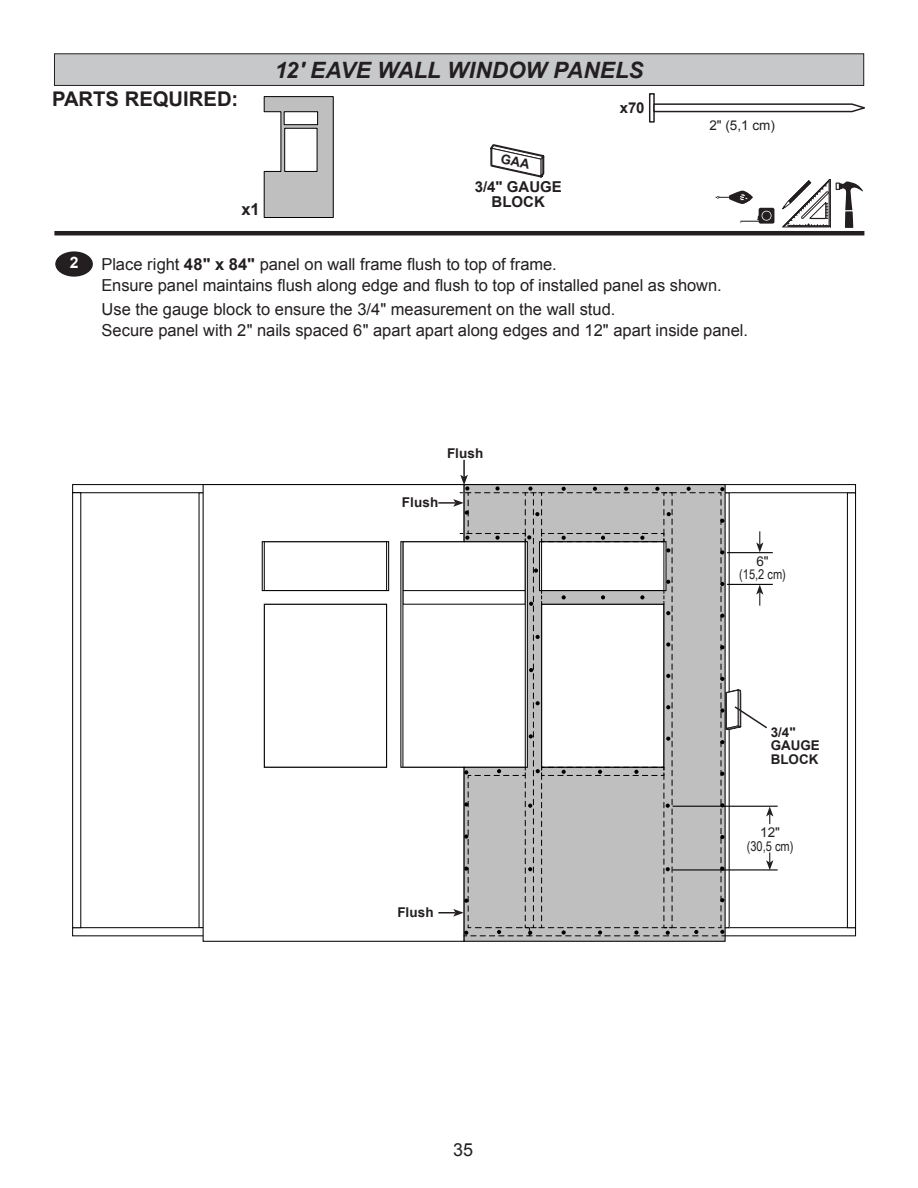
<style>
.page{position:relative;width:918px;height:1188px;background:#fff}
.page>*{position:absolute;margin:0;border:0;box-sizing:border-box;transform-origin:0 0}
.t1{font:italic 700 22.5px "Arial";color:#231f20}
.hhp_fig{font:700 20.25px "Arial";color:#231f20}
.t2{font:18px "Arial";color:#231f20}
.t3{font:16.5px/21px "Arial";color:#231f20}
.hhp_fig-2{font:700 16.5px "Arial";color:#231f20}
.t4{font:700 15.75px "Arial";color:#fff}
.hhp_fig-3{font:700 15px/15px "Arial";color:#231f20;text-align:center}
.t5{font:13.5px "Arial Narrow";color:#231f20}
.hhp_fig-4{font:700 13.5px "Arial";letter-spacing:.005em;color:#231f20}
.t6{font:13.5px "Arial";color:#231f20}
.hhp_fig-5{font:700 13.35px/13.4px "Arial";color:#231f20}
.s1{font-weight:700}
</style>
<div class="page">
<hr style="left:54px;top:231px;width:810px;height:4px;background:#231f20">
<div style="left:54px;top:54px;width:810px;height:31px;background:#c7c8ca"></div>
<div style="left:54px;top:53px;width:810px;height:33px;border:1px solid #231f20"></div>
<svg style="left:782px;top:179px;width:81px;height:49px"></svg>
<svg style="left:264px;top:96px;width:70px;height:122px"></svg>
<div style="left:649px;top:93px;width:6px;height:30px;border:1px solid #231f20"></div>
<svg style="left:653px;top:103px;width:212px;height:10px"></svg>
<div style="left:55px;top:251px;width:38px;height:26px;background:#231f20;border-radius:50%"></div>
<svg style="left:716px;top:191px;width:58px;height:33px"></svg>
<svg style="left:72px;top:460px;width:784px;height:477px"></svg>
<hr style="left:673px;top:806px;width:105px;height:1px;background:#040503">
<hr style="left:673px;top:869px;width:105px;height:2px;background:#040503">
<svg style="left:490px;top:144px;width:54px;height:34px"></svg>
<p class="hhp_fig" style="left:52px;top:86px;width:188px">PARTS REQUIRED:</p>
<p class="t1" style="left:275px;top:55px;width:370px">12' EAVE WALL WINDOW PANELS</p>
<p class="hhp_fig-3" style="left:620px;top:101px;width:26px">x70</p>
<p class="hhp_fig-2" style="left:241px;top:198px;width:20px">x1</p>
<p class="hhp_fig-3" style="left:475px;top:180px;width:89px">3/4" GAUGE<br>BLOCK</p>
<p class="t6" style="left:709px;top:117px;width:67px">2" (5,1 cm)</p>
<p class="t4" style="left:70px;top:252px;width:10px">2</p>
<p class="t3" style="left:102px;top:254px;width:622px">Place right <span class="s1">48" x 84"</span> panel on wall frame flush to top of frame.<br>Ensure panel maintains flush along edge and flush to top of installed panel as shown.</p>
<p class="t3" style="left:102px;top:299px;width:648px">Use the gauge block to ensure the 3/4" measurement on the wall stud.<br>Secure panel with 2" nails spaced 6" apart apart along edges and 12" apart inside panel.</p>
<p class="hhp_fig-4" style="left:447px;top:444px;width:38px">Flush</p>
<p class="hhp_fig-4" style="left:402px;top:493px;width:38px">Flush</p>
<p class="t6" style="left:756px;top:552px;width:14px">6"</p>
<p class="t5" style="left:739px;top:564px;width:48px">(15,2 cm)</p>
<p class="hhp_fig-4" style="left:397px;top:903px;width:38px">Flush</p>
<p class="hhp_fig-5" style="left:771px;top:726px;width:51px">3/4"<br>GAUGE<br>BLOCK</p>
<p class="t6" style="left:760px;top:824px;width:21px">12"</p>
<p class="t5" style="left:747px;top:836px;width:48px">(30,5 cm)</p>
<p class="t2" style="left:453px;top:1138px;width:22px">35</p>
</div>
